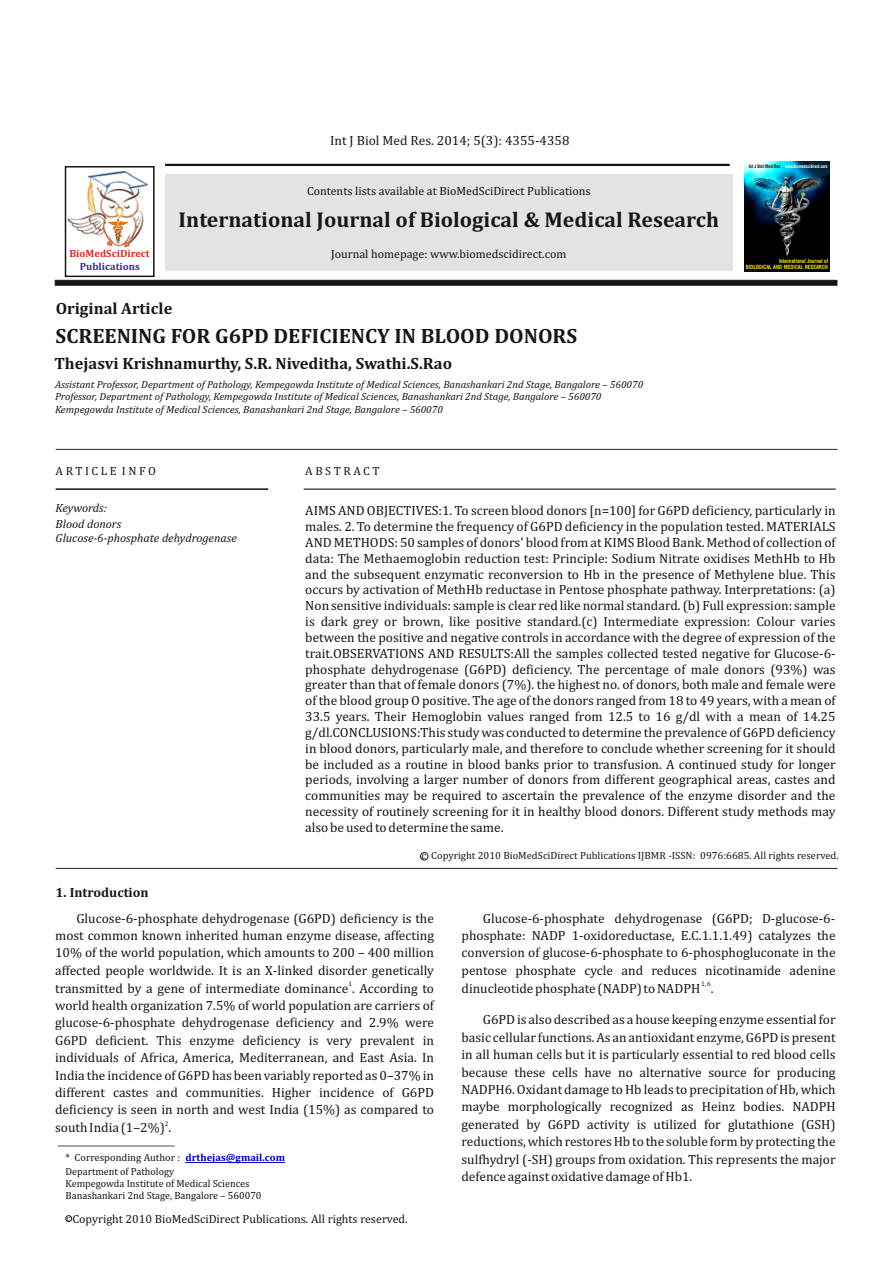
<style>
.page{position:relative;width:893px;height:1263px;background:#fff}
.page>*{position:absolute;margin:0;border:0;box-sizing:border-box;transform-origin:0 0}
.t1{font:700 21.75px "Cambria";color:#151616}
.t2{font:700 21px "Cambria";color:#151616}
.t3{font:700 16.5px "Cambria";color:#151616}
.t4{font:13.5px/17.4px "Cambria";color:#151616;text-align:justify}
.t5{font:700 13.5px "Cambria";color:#151616}
.t6{font:12px "Cambria";color:#151616}
.t7{font:italic 12px/15.8px "Cambria";color:#151616}
.t8{font:12px "Cambria";letter-spacing:.215em;color:#151616}
.t9{font:italic 10.5px/12.3px "Cambria";color:#151616}
.t10{font:10.5px/13.5px "Cambria";color:#151616}
.t11{font:700 10.5px "Cambria";color:#dd2b1c}
.t12{font:700 10.5px "Cambria";color:#3c2b99}
.t13{font:8.25px "Cambria";color:#151616}
.t14{font:6.75px "Cambria";color:#151616}
.t15{font:700 condensed 5.55px/6.6px "Swiss 721 BT";color:#fbe116;text-align:right;scale:.96 1}
.t16{font:700 condensed 4.65px "Swiss 721 BT";color:#fff;scale:.88 1}
.s1{font-size:4.8px;color:#151616}
.s2{font-weight:700;color:#0000c4}
</style>
<div class="page">
<hr style="left:165px;top:164px;width:565px;height:2px;background:#151616">
<svg style="left:55px;top:280px;width:782px;height:6px;background:#1f2020"></svg>
<div style="left:165px;top:174px;width:567px;height:96px;background:#e3e3e3"></div>
<hr style="left:56px;top:449px;width:781px;height:1px;background:#151616">
<hr style="left:56px;top:489px;width:212px;height:1px;background:#151616">
<hr style="left:304px;top:489px;width:532px;height:1px;background:#151616">
<div style="left:65px;top:166px;width:90px;height:111px;border:2px solid #151616"></div>
<img style="left:68px;top:171px;width:80px;height:77px">
<svg style="left:108px;top:219px;width:20px;height:25px"></svg>
<img style="left:744px;top:161px;width:85px;height:111px">
<hr style="left:56px;top:868px;width:781px;height:1px;background:#151616">
<div style="left:420px;top:852px;width:8px;height:8px;border:1px solid #151616;border-radius:50%"></div>
<hr style="left:58px;top:1145px;width:117px;height:1px;background:#151616">
<hr style="left:185px;top:1162px;width:100px;height:1px;background:#0000c4">
<div style="left:65px;top:1215px;width:7px;height:7px;border:1px solid #151616;border-radius:50%"></div>
<p class="t4" style="left:330px;top:132px;width:241px">Int J Biol Med Res. 2014; 5(3): 4355-4358</p>
<p class="t6" style="left:307px;top:185px;width:285px">Contents lists available at BioMedSciDirect Publications</p>
<h1 class="t1" style="left:179px;top:210px;width:542px">International Journal of Biological &amp; Medical Research</h1>
<p class="t16" style="left:749px;top:165px;width:91px"><span class="s1">Int J Biol Med Res</span> www.biomedscidirect.com</p>
<p class="t6" style="left:331px;top:249px;width:237px">Journal homepage: www.biomedscidirect.com</p>
<p class="t11" style="left:69px;top:249px;width:82px">BioMedSciDirect</p>
<p class="t12" style="left:80px;top:262px;width:62px">Publications</p>
<p class="t15" style="left:746px;top:258px;width:87px">International Journal of<br>BIOLOGICAL AND MEDICAL RESEARCH</p>
<p class="t3" style="left:56px;top:301px;width:118px">Original Article</p>
<h2 class="t2" style="left:56px;top:326px;width:523px">SCREENING FOR G6PD DEFICIENCY IN BLOOD DONORS</h2>
<p class="t3" style="left:54px;top:357px;width:399px">Thejasvi Krishnamurthy, S.R. Niveditha, Swathi.S.Rao</p>
<p class="t9" style="left:55px;top:379px;width:590px">Assistant Professor, Department of Pathology, Kempegowda Institute of Medical Sciences, Banashankari 2nd Stage, Bangalore – 560070<br>Professor, Department of Pathology, Kempegowda Institute of Medical Sciences, Banashankari 2nd Stage, Bangalore – 560070<br>Kempegowda Institute of Medical Sciences, Banashankari 2nd Stage, Bangalore – 560070</p>
<p class="t8" style="left:56px;top:466px;width:102px">ARTICLE INFO</p>
<p class="t8" style="left:305px;top:466px;width:76px">ABSTRACT</p>
<p class="t7" style="left:56px;top:501px;width:67px">Keywords:<br>Blood donors</p>
<p class="t7" style="left:56px;top:531px;width:183px">Glucose-6-phosphate dehydrogenase</p>
<p class="t4" style="left:305px;top:504px;width:532px;line-height:15.9px">AIMS AND OBJECTIVES:1. To screen blood donors [n=100] for G6PD deficiency, particularly in males. 2. To determine the frequency of G6PD deficiency in the population tested. MATERIALS AND METHODS: 50 samples of donors' blood from at KIMS Blood Bank. Method of collection of data: The Methaemoglobin reduction test: Principle: Sodium Nitrate oxidises MethHb to Hb and the subsequent enzymatic reconversion to Hb in the presence of Methylene blue. This occurs by activation of MethHb reductase in Pentose phosphate pathway. Interpretations: (a)<br>Non sensitive individuals: sample is clear red like normal standard. (b) Full expression: sample is dark grey or brown, like positive standard.(c) Intermediate expression: Colour varies between the positive and negative controls in accordance with the degree of expression of the trait.OBSERVATIONS AND RESULTS:All the samples collected tested negative for Glucose-6- phosphate dehydrogenase (G6PD) deficiency. The percentage of male donors (93%) was greater than that of female donors (7%). the highest no. of donors, both male and female were of the blood group O positive. The age of the donors ranged from 18 to 49 years, with a mean of 33.5 years. Their Hemoglobin values ranged from 12.5 to 16 g/dl with a mean of 14.25 g/dl.CONCLUSIONS:This study was conducted to determine the prevalence of G6PD deficiency in blood donors, particularly male, and therefore to conclude whether screening for it should be included as a routine in blood banks prior to transfusion. A continued study for longer periods, involving a larger number of donors from different geographical areas, castes and communities may be required to ascertain the prevalence of the enzyme disorder and the necessity of routinely screening for it in healthy blood donors. Different study methods may also be used to determine the same.</p>
<p class="t5" style="left:56px;top:886px;width:95px">1. Introduction</p>
<p class="t10" style="left:421px;top:849px;width:418px">c Copyright 2010 BioMedSciDirect Publications IJBMR -ISSN: 0976:6685. All rights reserved.</p>
<p class="t4" style="left:55px;top:910px;width:380px;text-indent:21px">Glucose-6-phosphate dehydrogenase (G6PD) deficiency is the most common known inherited human enzyme disease, affecting 10% of the world population, which amounts to 200 – 400 million affected people worldwide. It is an X-linked disorder genetically</p>
<p class="t14" style="left:348px;top:980px;width:5px">1</p>
<p class="t4" style="left:55px;top:980px;width:380px">transmitted by a gene of intermediate dominance . According to world health organization 7.5% of world population are carriers of glucose-6-phosphate dehydrogenase deficiency and 2.9% were G6PD deficient. This enzyme deficiency is very prevalent in individuals of Africa, America, Mediterranean, and East Asia. In India the incidence of G6PD has been variably reported as 0–37% in different castes and communities. Higher incidence of G6PD deficiency is seen in north and west India (15%) as compared to</p>
<p class="t14" style="left:165px;top:1120px;width:5px">2</p>
<p class="t4" style="left:55px;top:1120px;width:118px">south India (1–2%) .</p>
<p class="t10" style="left:66px;top:1151px;width:221px">* Corresponding Author : <span class="s2">drthejas@gmail.com<br></span>Department of Pathology</p>
<p class="t10" style="left:66px;top:1178px;width:198px;line-height:12.3px">Kempegowda Institute of Medical Sciences<br>Banashankari 2nd Stage, Bangalore – 560070</p>
<p class="t6" style="left:72px;top:1213px;width:337px">Copyright 2010 BioMedSciDirect Publications. All rights reserved.</p>
<p class="t13" style="left:67px;top:1214px;width:5px">c</p>
<p class="t4" style="left:461px;top:910px;width:376px;text-indent:21px">Glucose-6-phosphate dehydrogenase (G6PD; D-glucose-6- phosphate: NADP 1-oxidoreductase, E.C.1.1.1.49) catalyzes the conversion of glucose-6-phosphate to 6-phosphogluconate in the pentose phosphate cycle and reduces nicotinamide adenine</p>
<p class="t14" style="left:701px;top:980px;width:11px">1, 6</p>
<p class="t4" style="left:461px;top:980px;width:254px">dinucleotide phosphate (NADP) to NADPH .</p>
<p class="t4" style="left:461px;top:1012px;width:376px;text-indent:21px">G6PD is also described as a house keeping enzyme essential for basic cellular functions. As an antioxidant enzyme, G6PD is present in all human cells but it is particularly essential to red blood cells because these cells have no alternative source for producing NADPH6. Oxidant damage to Hb leads to precipitation of Hb, which maybe morphologically recognized as Heinz bodies. NADPH generated by G6PD activity is utilized for glutathione (GSH) reductions, which restores Hb to the soluble form by protecting the sulfhydryl (-SH) groups from oxidation. This represents the major defence against oxidative damage of Hb1.</p>
</div>
